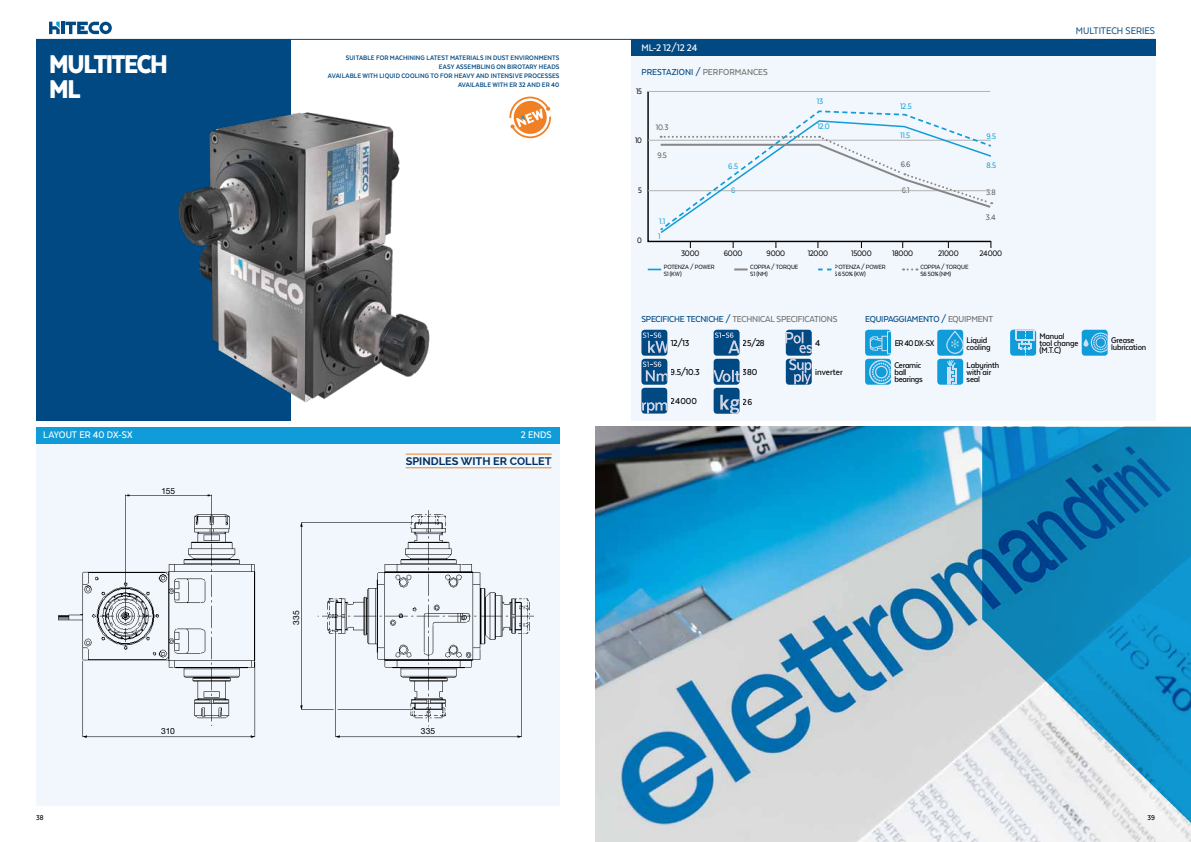
<style>
.page{position:relative;width:1191px;height:842px;background:#fff}
.page>*{position:absolute;margin:0;border:0;box-sizing:border-box;transform-origin:0 0}
.t1{font:900 29.6px/25px "Texta Narrow";letter-spacing:-.05em;color:#fff}
.t2{font:500 11px "Texta Narrow Alt";letter-spacing:-.005em;color:#fff}
.t3{font:700 11px "Raleway";color:#003063}
.t4{font:11px "Texta Narrow Alt";letter-spacing:-.01em;color:#004982}
.t5{font:500 10px "Texta Narrow Alt";letter-spacing:-.01em;color:#004982}
.t6{font:500 10px "Texta Narrow Alt";letter-spacing:-.02em;color:#706f6f}
.t7{font:500 10px "Texta Narrow Alt";letter-spacing:-.01em;color:#000}
.t8{font:500 9.5px/7px "Texta Narrow Alt";letter-spacing:-.015em;color:#000}
.t9{font:500 9.5px "Texta Narrow Alt";letter-spacing:-.015em;color:#000;scale:.96 1}
.t10{font:9.1px "Texta Narrow Alt";letter-spacing:-.02em;color:#000}
.t11{font:9.1px "Texta Narrow Alt";letter-spacing:-.035em;color:#0f9cd8}
.t12{font:9.1px "Texta Narrow Alt";color:#575756}
.t13{font:9.1px "Texta Narrow Alt";letter-spacing:-.02em;color:#000;scale:.95 1}
.t14{font:8.5px "Helvetica Neue LT Std";letter-spacing:.01em;color:#000}
.t15{font:500 8px "Texta Narrow";color:#000}
.t16{font:700 7.5px/9px "Texta Narrow Alt";letter-spacing:.015em;color:#004982;text-align:right}
.t17{font:7px/7px "Texta Narrow Alt";letter-spacing:-.015em;color:#000}
.s1{color:#706f6f}
.s2{color:#004982}
</style>
<div class="page">
<div style="left:36px;top:443px;width:523px;height:363px;background:#f2f7fd"></div>
<div style="left:36px;top:40px;width:254px;height:381px;background:#004982"></div>
<svg style="left:49px;top:22px;width:63px;height:12px"></svg>
<div style="left:36px;top:427px;width:523px;height:16px;background:#0f9cd8"></div>
<img style="left:178px;top:82px;width:252px;height:333px">
<div style="left:631px;top:46px;width:524px;height:375px;background:#f2f7fd"></div>
<div style="left:631px;top:40px;width:524px;height:16px;background:#004982"></div>
<svg style="left:648px;top:269px;width:13px;height:1px"></svg>
<svg style="left:734px;top:268px;width:13px;height:2px"></svg>
<svg style="left:903px;top:268px;width:14px;height:3px"></svg>
<hr style="left:36px;top:39px;width:1119px;height:1px;background:#004982">
<div style="left:713px;top:359px;width:26px;height:26px;background:#004982;border-radius:3px"></div>
<svg style="left:713px;top:370px;width:26px;height:12px"></svg>
<div style="left:641px;top:388px;width:26px;height:26px;background:#004982;border-radius:3px"></div>
<svg style="left:642px;top:402px;width:25px;height:12px"></svg>
<div style="left:713px;top:388px;width:26px;height:26px;background:#004982;border-radius:3px"></div>
<svg style="left:720px;top:395px;width:19px;height:19px"></svg>
<div style="left:786px;top:359px;width:25px;height:26px;background:#004982;border-radius:3px"></div>
<svg style="left:789px;top:359px;width:22px;height:26px"></svg>
<div style="left:786px;top:330px;width:25px;height:26px;background:#004982;border-radius:3px"></div>
<svg style="left:786px;top:332px;width:25px;height:21px"></svg>
<div style="left:641px;top:330px;width:26px;height:26px;background:#004982;border-radius:3px"></div>
<svg style="left:643px;top:332px;width:24px;height:21px"></svg>
<div style="left:641px;top:359px;width:26px;height:26px;background:#004982;border-radius:3px"></div>
<svg style="left:643px;top:361px;width:24px;height:20px"></svg>
<div style="left:713px;top:330px;width:26px;height:26px;background:#004982;border-radius:3px"></div>
<svg style="left:715px;top:332px;width:24px;height:21px"></svg>
<div style="left:937px;top:359px;width:26px;height:26px;background:#0f9cd8;border-radius:3px"></div>
<svg style="left:947px;top:360px;width:10px;height:25px"></svg>
<div style="left:1081px;top:330px;width:26px;height:26px;background:#0f9cd8;border-radius:3px"></div>
<svg style="left:1090px;top:333px;width:18px;height:19px"></svg>
<svg style="left:1083px;top:339px;width:5px;height:8px"></svg>
<div style="left:937px;top:330px;width:26px;height:26px;background:#0f9cd8;border-radius:3px"></div>
<div style="left:946px;top:331px;width:17px;height:23px;border:1px solid #cde0f5;border-radius:8px"></div>
<svg style="left:951px;top:339px;width:8px;height:9px"></svg>
<div style="left:865px;top:330px;width:26px;height:26px;background:#0f9cd8;border-radius:3px"></div>
<div style="left:887px;top:331px;width:4px;height:23px;border:1px solid #cde0f5"></div>
<div style="left:881px;top:336px;width:6px;height:15px;border:1px solid #cde0f5"></div>
<svg style="left:869px;top:336px;width:13px;height:15px"></svg>
<div style="left:1010px;top:330px;width:26px;height:26px;background:#0f9cd8;border-radius:3px"></div>
<svg style="left:1015px;top:330px;width:19px;height:26px"></svg>
<img style="left:58px;top:494px;width:476px;height:244px">
<svg style="left:647px;top:91px;width:345px;height:152px"></svg>
<hr style="left:648px;top:140px;width:343px;height:1px;background:#b3b2b2">
<hr style="left:648px;top:190px;width:343px;height:1px;background:#b3b2b2">
<hr style="left:647px;top:91px;width:343px;height:1px;background:#b3b2b2">
<svg style="left:658px;top:110px;width:334px;height:125px"></svg>
<img style="left:596px;top:427px;width:595px;height:415px">
<svg style="left:982px;top:427px;width:209px;height:413px;background:#4aa0c8"></svg>
<div style="left:865px;top:359px;width:26px;height:26px;background:#0f9cd8;border-radius:3px"></div>
<svg style="left:869px;top:360px;width:22px;height:24px"></svg>
<svg style="left:509px;top:97px;width:42px;height:41px"></svg>
<hr style="left:406px;top:454px;width:145px;height:1px;background:#ee8125">
<hr style="left:406px;top:467px;width:145px;height:1px;background:#ee8125">
<h1 class="t1" style="left:49px;top:51px;width:120px">MULTITECH<br>ML</h1>
<p class="t16" style="left:328px;top:54px;width:233px">SUITABLE FOR MACHINING LATEST MATERIALS IN DUST ENVIRONMENTS<br>EASY ASSEMBLING ON BIROTARY HEADS<br>AVAILABLE WITH LIQUID COOLING TO FOR HEAVY AND INTENSIVE PROCESSES AVAILABLE WITH ER 32 AND ER 40</p>
<h2 class="t2" style="left:43px;top:429px;width:91px">LAYOUT ER 40 DX-SX</h2>
<h2 class="t2" style="left:521px;top:429px;width:32px">2 ENDS</h2>
<p class="t14" style="left:161px;top:486px;width:15px">155</p>
<p class="t14" style="left:291px;top:624px;width:16px;rotate:-90deg">335</p>
<h2 class="t3" style="left:406px;top:455px;width:147px">SPINDLES WITH ER COLLET</h2>
<p class="t14" style="left:161px;top:726px;width:15px">310</p>
<p class="t14" style="left:421px;top:726px;width:16px">335</p>
<h2 class="t2" style="left:641px;top:42px;width:57px">ML-2 12/12 24</h2>
<h3 class="t5" style="left:641px;top:67px;width:128px">PRESTAZIONI / <span class="s1">PERFORMANCES</span></h3>
<p class="t13" style="left:636px;top:86px;width:8px">15</p>
<p class="t11" style="left:817px;top:96px;width:8px">13</p>
<p class="t11" style="left:900px;top:102px;width:13px">12.5</p>
<p class="t12" style="left:656px;top:122px;width:14px">10.3</p>
<p class="t11" style="left:817px;top:122px;width:14px">12.0</p>
<p class="t13" style="left:635px;top:136px;width:9px">10</p>
<p class="t11" style="left:900px;top:131px;width:12px">11.5</p>
<p class="t11" style="left:986px;top:132px;width:11px">9.5</p>
<p class="t12" style="left:657px;top:150px;width:11px">9.5</p>
<p class="t11" style="left:728px;top:162px;width:11px">6.5</p>
<p class="t12" style="left:900px;top:159px;width:11px">6.6</p>
<p class="t11" style="left:986px;top:161px;width:11px">8.5</p>
<p class="t13" style="left:638px;top:186px;width:5px">5</p>
<p class="t11" style="left:731px;top:186px;width:6px">6</p>
<p class="t12" style="left:901px;top:185px;width:9px">6.1</p>
<p class="t12" style="left:986px;top:188px;width:11px">3.8</p>
<p class="t11" style="left:659px;top:216px;width:8px">1.1</p>
<p class="t12" style="left:986px;top:212px;width:11px">3.4</p>
<p class="t13" style="left:637px;top:236px;width:6px">0</p>
<p class="t11" style="left:658px;top:232px;width:4px">1</p>
<p class="t10" style="left:681px;top:249px;width:20px">3000</p>
<p class="t10" style="left:724px;top:249px;width:20px">6000</p>
<p class="t10" style="left:766px;top:249px;width:20px">9000</p>
<p class="t10" style="left:807px;top:249px;width:22px">12000</p>
<p class="t10" style="left:851px;top:249px;width:22px">15000</p>
<p class="t10" style="left:892px;top:249px;width:22px">18000</p>
<p class="t10" style="left:938px;top:249px;width:22px">21000</p>
<p class="t10" style="left:979px;top:249px;width:24px">24000</p>
<h2 class="t4" style="left:1075px;top:25px;width:81px">MULTITECH SERIES</h2>
<p class="t17" style="left:663px;top:263px;width:52px">POTENZA / POWER<br>S1 (KW)</p>
<h3 class="t6" style="left:641px;top:313px;width:197px"><span class="s2">SPECIFICHE TECNICHE /</span> TECHNICAL SPECIFICATIONS</h3>
<h3 class="t7" style="left:671px;top:338px;width:20px">12/13</h3>
<h3 class="t7" style="left:743px;top:338px;width:23px">25/28</h3>
<h3 class="t7" style="left:671px;top:367px;width:30px">9.5/10.3</h3>
<h3 class="t7" style="left:743px;top:367px;width:16px">380</h3>
<h3 class="t7" style="left:671px;top:396px;width:28px">24000</h3>
<h3 class="t7" style="left:743px;top:396px;width:11px">26</h3>
<p class="t17" style="left:750px;top:263px;width:50px">COPPIA / TORQUE<br>S1 (NM)</p>
<p class="t17" style="left:835px;top:263px;width:52px">POTENZA / POWER<br>S6 50% (KW)</p>
<p class="t17" style="left:920px;top:263px;width:50px">COPPIA / TORQUE<br>S6 50% (NM)</p>
<h3 class="t5" style="left:865px;top:313px;width:129px">EQUIPAGGIAMENTO / <span class="s1">EQUIPMENT</span></h3>
<p class="t8" style="left:966px;top:362px;width:34px">Labyrinth with air seal</p>
<p class="t9" style="left:894px;top:338px;width:43px">ER 40 DX-SX</p>
<p class="t8" style="left:1039px;top:332px;width:41px">Manual tool change (M.T.C)</p>
<p class="t8" style="left:966px;top:336px;width:25px">Liquid cooling</p>
<h3 class="t7" style="left:815px;top:338px;width:7px">4</h3>
<p class="t8" style="left:894px;top:362px;width:30px">Ceramic ball bearings</p>
<h3 class="t7" style="left:815px;top:367px;width:29px">inverter</h3>
<p class="t8" style="left:1111px;top:336px;width:37px">Grease lubrication</p>
<p class="t15" style="left:36px;top:814px;width:9px">38</p>
<p class="t15" style="left:1147px;top:814px;width:9px">39</p>
</div>
